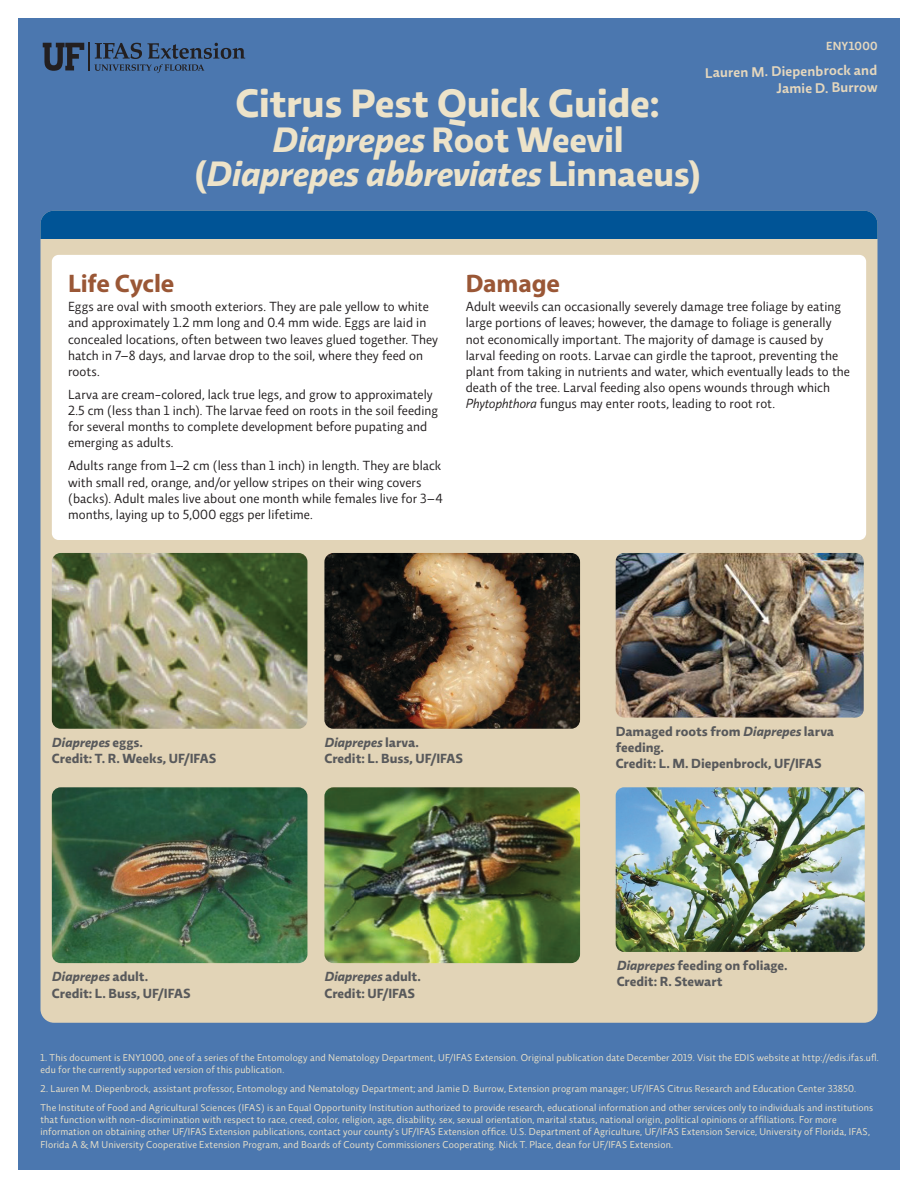
<style>
.page{position:relative;width:918px;height:1188px;background:#fff}
.page>*{position:absolute;margin:0;border:0;box-sizing:border-box;transform-origin:0 0}
.t1{font:700 40.5px "Relato Sans OT";letter-spacing:-.015em;color:#ede3c9}
.t2{font:italic 700 36px/34.5px "Relato Sans OT";letter-spacing:-.005em;color:#ede3c9;text-align:center}
.SectionHeading0{font:700 25.5px "Myriad Pro";letter-spacing:-.005em;color:#9a5736}
.author{font:600 14.25px/17.1px "Relato Sans OT";color:#e5d7bd;text-align:right}
.text{font:13.5px/16.2px "Relato Sans OT";letter-spacing:.01em;color:#231f20}
.t3{font:700 13.5px/16.2px "Relato Sans OT";color:#58595b}
.t4{font:italic 700 13.5px "Relato Sans OT";letter-spacing:.005em;color:#58595b}
.text-2{font:600 12px "Relato Sans OT";letter-spacing:.02em;color:#e5d7bd}
.footer_text{font:10.2px/12.1px "Relato Sans OT";letter-spacing:.015em;color:#ede3c9}
.s1{font-style:normal}
.s2{font-style:italic}
</style>
<div class="page">
<div style="left:18px;top:18px;width:882px;height:1152px;background:#4b77af"></div>
<div style="left:40px;top:211px;width:838px;height:812px;background:#e2d4b7;border-radius:14px"></div>
<div style="left:40px;top:211px;width:838px;height:28px;background:#005496"></div>
<div style="left:52px;top:255px;width:814px;height:285px;background:#fff;border-radius:7px"></div>
<svg style="left:43px;top:43px;width:202px;height:30px"></svg>
<img style="left:52px;top:787px;width:255px;height:176px">
<img style="left:324px;top:787px;width:256px;height:176px">
<img style="left:52px;top:553px;width:255px;height:176px">
<img style="left:324px;top:553px;width:256px;height:176px">
<img style="left:616px;top:553px;width:248px;height:165px">
<img style="left:616px;top:787px;width:249px;height:165px">
<p class="text-2" style="left:826px;top:38px;width:53px">ENY1000</p>
<p class="author" style="left:705px;top:64px;width:174px;rotate:-1deg">Lauren M. Diepenbrock and<br>Jamie D. Burrow</p>
<p class="t1" style="left:236px;top:78px;width:426px">Citrus Pest Quick Guide:</p>
<p class="t2" style="left:194px;top:121px;width:508px">Diaprepes <span class="s1">Root Weevil (</span>Diaprepes abbreviates <span class="s1">Linnaeus)</span></p>
<p class="SectionHeading0" style="left:68px;top:266px;width:108px">Life Cycle</p>
<p class="text" style="left:68px;top:298px;width:372px">Eggs are oval with smooth exteriors. They are pale yellow to white and approximately 1.2 mm long and 0.4 mm wide. Eggs are laid in concealed locations, often between two leaves glued together. They hatch in 7–8 days, and larvae drop to the soil, where they feed on roots.</p>
<p class="text" style="left:68px;top:386px;width:371px">Larva are cream-colored, lack true legs, and grow to approximately 2.5 cm (less than 1 inch). The larvae feed on roots in the soil feeding for several months to complete development before pupating and emerging as adults.</p>
<p class="text" style="left:68px;top:458px;width:376px">Adults range from 1–2 cm (less than 1 inch) in length. They are black with small red, orange, and/or yellow stripes on their wing covers (backs). Adult males live about one month while females live for 3–4 months, laying up to 5,000 eggs per lifetime.</p>
<p class="SectionHeading0" style="left:466px;top:266px;width:96px">Damage</p>
<p class="text" style="left:466px;top:298px;width:386px">Adult weevils can occasionally severely damage tree foliage by eating large portions of leaves; however, the damage to foliage is generally not economically important. The majority of damage is caused by larval feeding on roots. Larvae can girdle the taproot, preventing the plant from taking in nutrients and water, which eventually leads to the death of the tree. Larval feeding also opens wounds through which <span class="s2">Phytophthora</span> fungus may enter roots, leading to root rot.</p>
<p class="t4" style="left:52px;top:734px;width:93px">Diaprepes <span class="s1">eggs.</span></p>
<p class="t3" style="left:52px;top:750px;width:166px">Credit: T. R. Weeks, UF/IFAS</p>
<p class="t4" style="left:52px;top:968px;width:98px">Diaprepes <span class="s1">adult.</span></p>
<p class="t3" style="left:52px;top:985px;width:140px">Credit: L. Buss, UF/IFAS</p>
<p class="t4" style="left:324px;top:734px;width:96px">Diaprepes <span class="s1">larva.</span></p>
<p class="t3" style="left:324px;top:750px;width:140px">Credit: L. Buss, UF/IFAS</p>
<p class="t4" style="left:324px;top:968px;width:98px">Diaprepes <span class="s1">adult.</span></p>
<p class="t3" style="left:324px;top:985px;width:92px">Credit: UF/IFAS</p>
<p class="t3" style="left:616px;top:723px;width:220px">Damaged roots from <span class="s2">Diaprepes</span> larva feeding.</p>
<p class="t3" style="left:616px;top:755px;width:208px">Credit: L. M. Diepenbrock, UF/IFAS</p>
<p class="t3" style="left:617px;top:957px;width:172px"><span class="s2">Diaprepes</span> feeding on foliage.</p>
<p class="t3" style="left:617px;top:973px;width:107px">Credit: R. Stewart</p>
<p class="footer_text" style="left:40px;top:1051px;width:840px">1. This document is ENY1000, one of a series of the Entomology and Nematology Department, UF/IFAS Extension. Original publication date December 2019. Visit the EDIS website at http://edis.ifas.ufl. edu for the currently supported version of this publication.</p>
<p class="footer_text" style="left:40px;top:1083px;width:817px">2. Lauren M. Diepenbrock, assistant professor, Entomology and Nematology Department; and Jamie D. Burrow, Extension program manager; UF/IFAS Citrus Research and Education Center 33850.</p>
<p class="footer_text" style="left:40px;top:1101px;width:834px">The Institute of Food and Agricultural Sciences (IFAS) is an Equal Opportunity Institution authorized to provide research, educational information and other services only to individuals and institutions that function with non-discrimination with respect to race, creed, color, religion, age, disability, sex, sexual orientation, marital status, national origin, political opinions or affiliations. For more information on obtaining other UF/IFAS Extension publications, contact your county’s UF/IFAS Extension office. U.S. Department of Agriculture, UF/IFAS Extension Service, University of Florida, IFAS, Florida A &amp; M University Cooperative Extension Program, and Boards of County Commissioners Cooperating. Nick T. Place, dean for UF/IFAS Extension.</p>
</div>
